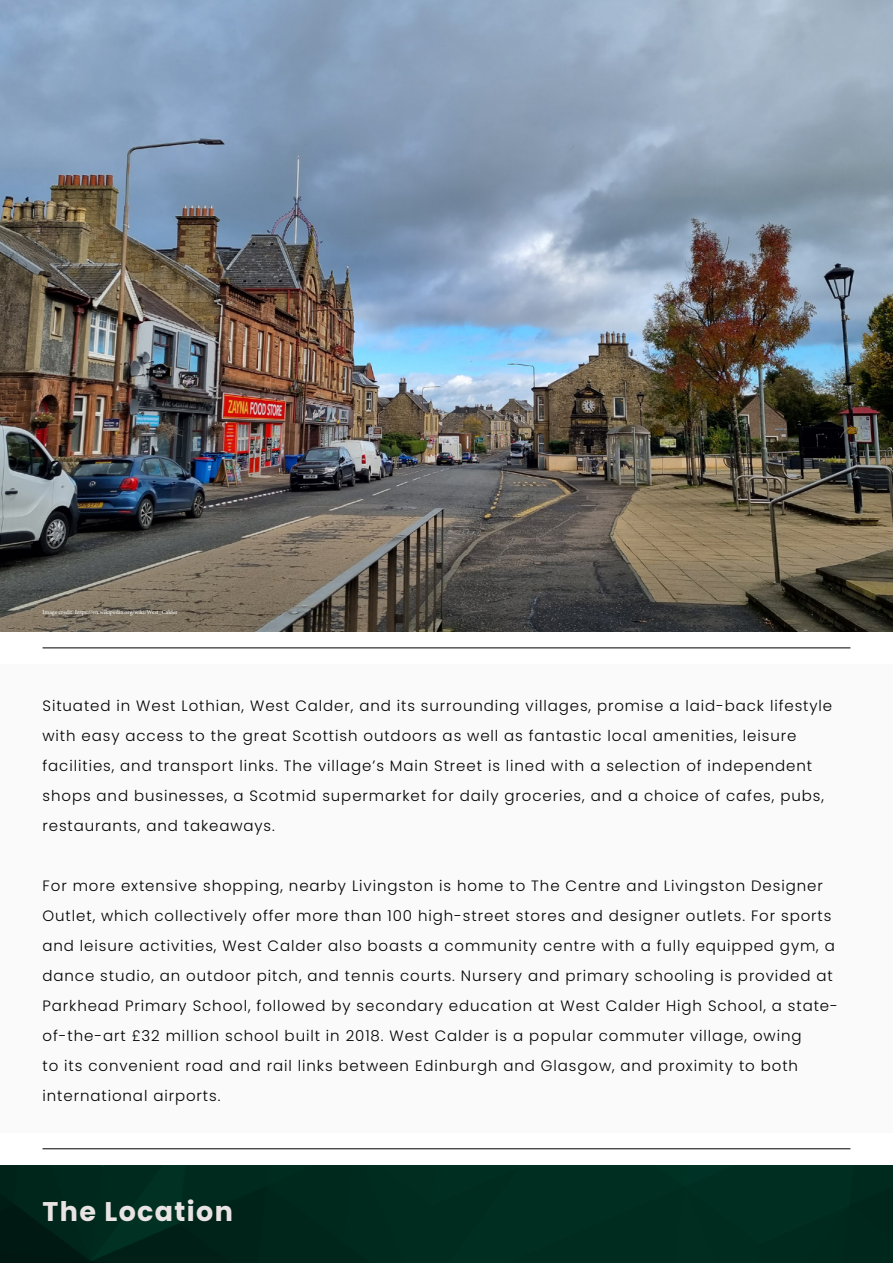
<style>
.page{position:relative;width:893px;height:1263px;background:#fff}
.page>*{position:absolute;margin:0;border:0;box-sizing:border-box;transform-origin:0 0}
.t1{font:700 27px "Poppins";letter-spacing:.05em;color:#e9e4e3}
.t2{font:300 15px/30px "Poppins";letter-spacing:.06em;color:#000}
.t3{font:6px "Minion Pro";color:#fff}
</style>
<div class="page">
<img style="left:0;top:1165px;width:893px;height:98px">
<div style="left:0;top:664px;width:893px;height:468px;background:#fafafa"></div>
<img style="left:0;top:0;width:893px;height:631px">
<hr style="left:43px;top:648px;width:807px;height:1px;background:#000">
<hr style="left:43px;top:1148px;width:807px;height:1px;background:#000">
<p class="t3" style="left:43px;top:608px;width:137px">Image credit: https://en.wikipedia.org/wiki/West_Calder</p>
<p class="t2" style="left:43px;top:691px;width:791px">Situated in West Lothian, West Calder, and its surrounding villages, promise a laid-back lifestyle with easy access to the great Scottish outdoors as well as fantastic local amenities, leisure facilities, and transport links. The village’s Main Street is lined with a selection of independent shops and businesses, a Scotmid supermarket for daily groceries, and a choice of cafes, pubs, restaurants, and takeaways.</p>
<p class="t2" style="left:43px;top:871px;width:797px">For more extensive shopping, nearby Livingston is home to The Centre and Livingston Designer Outlet, which collectively offer more than 100 high-street stores and designer outlets. For sports and leisure activities, West Calder also boasts a community centre with a fully equipped gym, a dance studio, an outdoor pitch, and tennis courts. Nursery and primary schooling is provided at Parkhead Primary School, followed by secondary education at West Calder High School, a state&shy;of-the-art £32 million school built in 2018. West Calder is a popular commuter village, owing<br>to its convenient road and rail links between Edinburgh and Glasgow, and proximity to both international airports.</p>
<h1 class="t1" style="left:43px;top:1196px;width:192px">The Location</h1>
</div>
